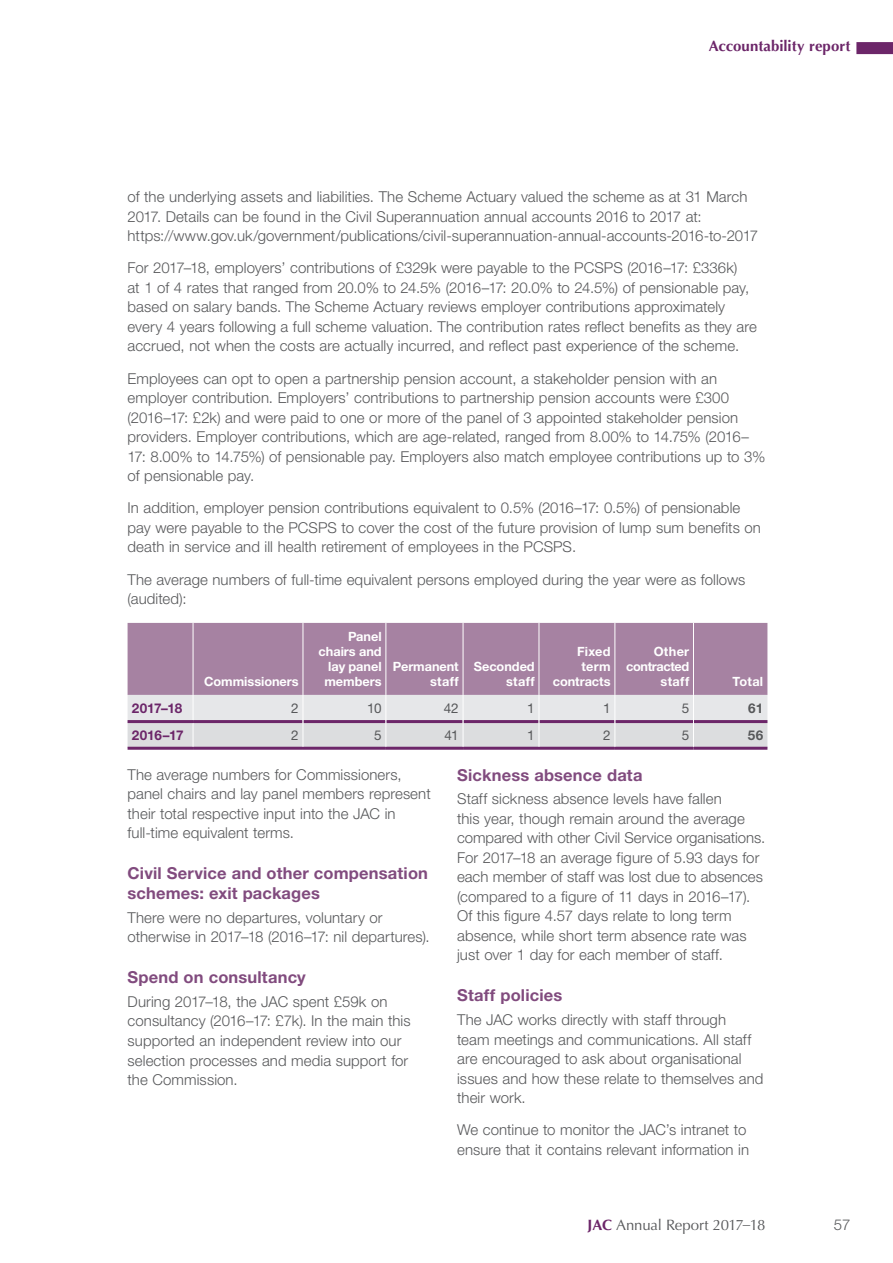
<style>
.page{position:relative;width:893px;height:1263px;background:#fff}
.page>*{position:absolute;margin:0;border:0;box-sizing:border-box;transform-origin:0 0}
.t1{font:700 16.5px/19.8px "Helvetica Neue LT Pro";letter-spacing:.01em;color:#814b7e}
.t2{font:300 15px/19.5px "Helvetica Neue LT Pro";letter-spacing:.005em;color:#57585a}
.t3{font:15px "Optima";letter-spacing:-.015em;color:#57585a}
.t4{font:700 15px "Optima";color:#6c2669}
.t5{font:13.5px "Helvetica Neue LT Pro";color:#57585a}
.t6{font:700 13.5px "Helvetica Neue LT Pro";letter-spacing:-.01em;color:#6c2669}
.t7{font:700 13.5px "Helvetica Neue LT Pro";color:#57585a}
.t8{font:700 12.75px/15.3px "Helvetica Neue LT Pro";letter-spacing:-.005em;color:#fff;text-align:right}
.s1{font-weight:700;color:#6c2669}
</style>
<div class="page">
<div style="left:856px;top:42px;width:37px;height:12px;background:#6c2669"></div>
<div style="left:128px;top:623px;width:639px;height:72px;background:#a682a2"></div>
<hr style="left:128px;top:747px;width:65px;height:3px;background:#6c2669">
<hr style="left:193px;top:747px;width:110px;height:3px;background:#6c2669">
<hr style="left:303px;top:747px;width:83px;height:3px;background:#6c2669">
<hr style="left:386px;top:747px;width:77px;height:3px;background:#6c2669">
<hr style="left:463px;top:747px;width:76px;height:3px;background:#6c2669">
<hr style="left:539px;top:747px;width:76px;height:3px;background:#6c2669">
<hr style="left:615px;top:747px;width:78px;height:3px;background:#6c2669">
<hr style="left:693px;top:747px;width:74px;height:3px;background:#6c2669">
<hr style="left:193px;top:623px;width:1px;height:72px;background:#fff">
<hr style="left:303px;top:623px;width:1px;height:72px;background:#fff">
<hr style="left:385px;top:623px;width:1px;height:72px;background:#fff">
<hr style="left:463px;top:623px;width:1px;height:72px;background:#fff">
<hr style="left:539px;top:623px;width:1px;height:72px;background:#fff">
<hr style="left:614px;top:623px;width:1px;height:72px;background:#fff">
<hr style="left:693px;top:623px;width:1px;height:72px;background:#fff">
<svg style="left:128px;top:695px;width:639px;height:53px;background:#d8d4db"></svg>
<hr style="left:128px;top:720px;width:65px;height:3px;background:#6c2669">
<p class="t4" style="left:709px;top:37px;width:143px">Accountability report</p>
<p class="t2" style="left:128px;top:187px;width:632px">of the underlying assets and liabilities. The Scheme Actuary valued the scheme as at 31 March<br>2017. Details can be found in the Civil Superannuation annual accounts 2016 to 2017 at: https://www.gov.uk/government/publications/civil-superannuation-annual-accounts-2016-to-2017</p>
<p class="t2" style="left:128px;top:258px;width:631px">For 2017–18, employers’ contributions of £329k were payable to the PCSPS (2016–17: £336k)<br>at 1 of 4 rates that ranged from 20.0% to 24.5% (2016–17: 20.0% to 24.5%) of pensionable pay, based on salary bands. The Scheme Actuary reviews employer contributions approximately every 4 years following a full scheme valuation. The contribution rates reflect benefits as they are accrued, not when the costs are actually incurred, and reflect past experience of the scheme.</p>
<p class="t2" style="left:128px;top:368px;width:639px">Employees can opt to open a partnership pension account, a stakeholder pension with an employer contribution. Employers’ contributions to partnership pension accounts were £300 (2016–17: £2k) and were paid to one or more of the panel of 3 appointed stakeholder pension providers. Employer contributions, which are age-related, ranged from 8.00% to 14.75% (2016– 17: 8.00% to 14.75%) of pensionable pay. Employers also match employee contributions up to 3% of pensionable pay.</p>
<p class="t2" style="left:128px;top:498px;width:635px">In addition, employer pension contributions equivalent to 0.5% (2016–17: 0.5%) of pensionable pay were payable to the PCSPS to cover the cost of the future provision of lump sum benefits on death in service and ill health retirement of employees in the PCSPS.</p>
<p class="t2" style="left:128px;top:569px;width:619px">The average numbers of full-time equivalent persons employed during the year were as follows (audited):</p>
<p class="t8" style="left:204px;top:674px;width:96px">Commissioners</p>
<p class="t8" style="left:319px;top:628px;width:65px">Panel chairs and lay panel members</p>
<p class="t8" style="left:393px;top:659px;width:67px">Permanent staff</p>
<p class="t8" style="left:474px;top:659px;width:62px">Seconded staff</p>
<p class="t8" style="left:553px;top:643px;width:59px">Fixed term contracts</p>
<p class="t8" style="left:626px;top:643px;width:65px">Other contracted staff</p>
<p class="t8" style="left:732px;top:674px;width:32px">Total</p>
<p class="t6" style="left:132px;top:700px;width:52px">2017–18</p>
<p class="t5" style="left:291px;top:700px;width:9px">2</p>
<p class="t5" style="left:367px;top:700px;width:16px">10</p>
<p class="t5" style="left:444px;top:700px;width:16px">42</p>
<p class="t5" style="left:527px;top:700px;width:9px">1</p>
<p class="t5" style="left:603px;top:700px;width:9px">1</p>
<p class="t5" style="left:682px;top:700px;width:9px">5</p>
<p class="t7" style="left:748px;top:700px;width:16px">61</p>
<p class="t6" style="left:132px;top:726px;width:53px">2016–17</p>
<p class="t5" style="left:291px;top:727px;width:9px">2</p>
<p class="t5" style="left:374px;top:727px;width:9px">5</p>
<p class="t5" style="left:445px;top:727px;width:16px">41</p>
<p class="t5" style="left:527px;top:727px;width:9px">1</p>
<p class="t5" style="left:603px;top:727px;width:9px">2</p>
<p class="t5" style="left:682px;top:727px;width:9px">5</p>
<p class="t7" style="left:748px;top:726px;width:17px">56</p>
<p class="t2" style="left:128px;top:764px;width:305px">The average numbers for Commissioners, panel chairs and lay panel members represent their total respective input into the JAC in full-time equivalent terms.</p>
<p class="t1" style="left:128px;top:863px;width:302px">Civil Service and other compensation schemes: exit packages</p>
<p class="t2" style="left:128px;top:907px;width:304px">There were no departures, voluntary or otherwise in 2017–18 (2016–17: nil departures).</p>
<p class="t1" style="left:128px;top:967px;width:180px">Spend on consultancy</p>
<p class="t2" style="left:128px;top:991px;width:285px">During 2017–18, the JAC spent £59k on consultancy (2016–17: £7k). In the main this supported an independent review into our selection processes and media support for the Commission.</p>
<p class="t1" style="left:457px;top:764px;width:187px">Sickness absence data</p>
<p class="t2" style="left:457px;top:789px;width:310px">Staff sickness absence levels have fallen<br>this year, though remain around the average compared with other Civil Service organisations.<br>For 2017–18 an average figure of 5.93 days for each member of staff was lost due to absences (compared to a figure of 11 days in 2016–17).<br>Of this figure 4.57 days relate to long term absence, while short term absence rate was just over 1 day for each member of staff.</p>
<p class="t1" style="left:457px;top:985px;width:107px">Staff policies</p>
<p class="t2" style="left:457px;top:1010px;width:308px">The JAC works directly with staff through<br>team meetings and communications. All staff are encouraged to ask about organisational issues and how these relate to themselves and their work.</p>
<p class="t2" style="left:457px;top:1120px;width:293px">We continue to monitor the JAC’s intranet to ensure that it contains relevant information in</p>
<p class="t3" style="left:588px;top:1216px;width:179px"><span class="s1">JAC</span> Annual Report 2017–18</p>
<p class="t2" style="left:834px;top:1214px;width:18px">57</p>
</div>
